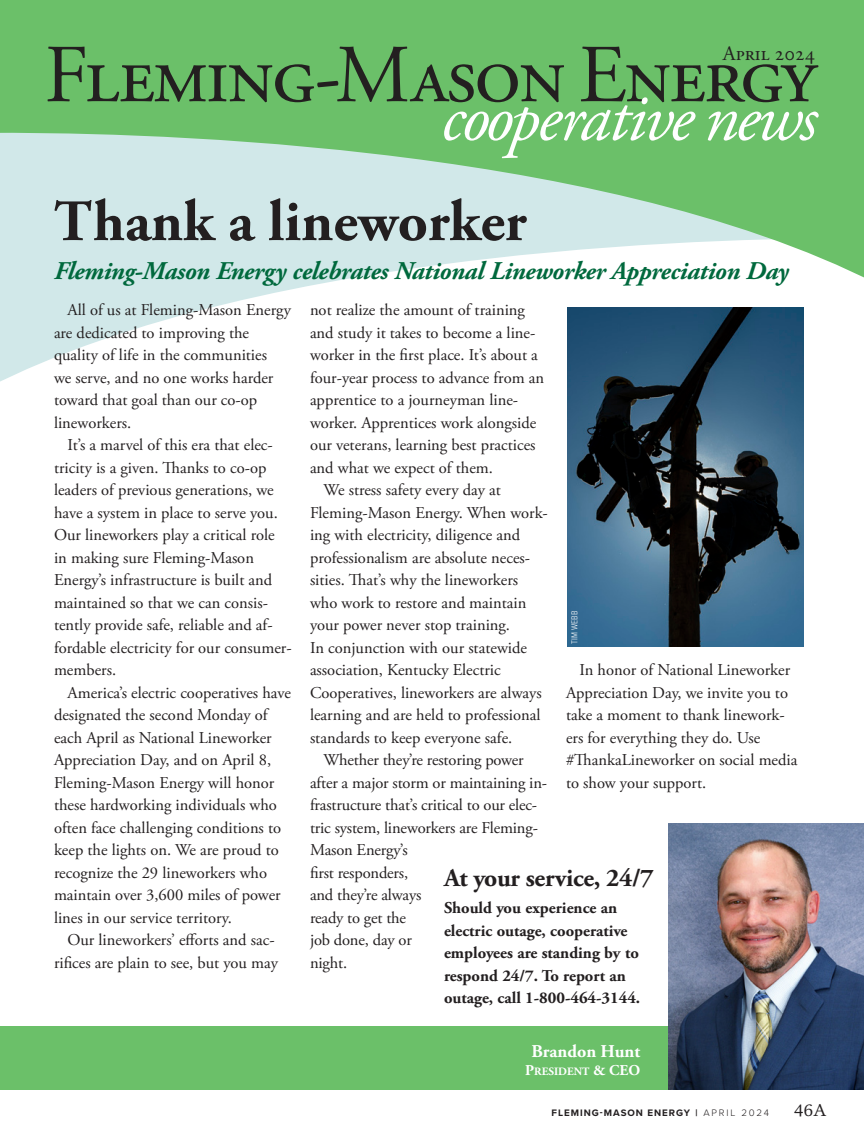
<style>
.page{position:relative;width:864px;height:1134px;background:#fff}
.page>*{position:absolute;margin:0;border:0;box-sizing:border-box;transform-origin:0 0}
.t1{font:82.2px "Adobe Garamond Pro";letter-spacing:-.03em;color:#231f20}
.t2{font:italic 68.85px "Adobe Garamond Pro";letter-spacing:-.04em;color:#fff}
.FLEMING_header{font:700 58.5px "Adobe Garamond Pro";color:#231f20}
.FLEMING_Deck{font:italic 700 25.5px "Adobe Garamond Pro";letter-spacing:-.015em;color:#00693d}
.FLEMING_header-2{font:700 25.5px "Adobe Garamond Pro";letter-spacing:-.01em;color:#231f20}
.t3{font:20.55px "Adobe Garamond Pro";color:#231f20}
.t4{font:700 18px "Adobe Garamond Pro";color:#fff}
.t5{font:18px "Ashbury";color:#231f20}
.FLEMING_bodycopy{font:16.5px/22.5px "Adobe Garamond Pro";color:#231f20}
.At_Your_Service_Body_Copy{font:700 16.5px/22.5px "Adobe Garamond Pro";color:#231f20}
.t6{font:700 11.25px "Adobe Garamond Pro";color:#fff}
.t7{font:700 9.75px "Proxima Nova";letter-spacing:.1em;color:#231f20}
.Credit-INTERNAL{font:300 9px "Proxima Nova Cond";color:#fff}
.s1{font-size:15px}
.s2{font-weight:300}
</style>
<div class="page">
<svg style="left:0;top:284px;width:568px;height:104px"></svg>
<svg style="left:0;top:0;width:864px;height:284px;background:#94d09b"></svg>
<div style="left:0;top:1026px;width:754px;height:63px;background:#6bc069"></div>
<img style="left:668px;top:823px;width:196px;height:266px">
<img style="left:568px;top:307px;width:236px;height:340px">
<p class="t3" style="left:723px;top:41px;width:93px">April 2024</p>
<p class="t1" style="left:44px;top:26px;width:774px">Fleming-Mason Energy</p>
<p class="t2" style="left:441px;top:77px;width:378px">cooperative news</p>
<p class="FLEMING_header" style="left:54px;top:187px;width:474px">Thank a lineworker</p>
<p class="FLEMING_Deck" style="left:54px;top:256px;width:736px">Fleming-Mason Energy celebrates National Lineworker Appreciation Day</p>
<p class="FLEMING_bodycopy" style="left:54px;top:299px;width:238px;text-indent:14px">All of us at Fleming-Mason Energy are dedicated to improving the quality of life in the communities<br>we serve, and no one works harder toward that goal than our co-op lineworkers.</p>
<p class="FLEMING_bodycopy" style="left:54px;top:434px;width:239px;text-indent:14px">It’s a marvel of this era that elec&shy;tricity is a given. Thanks to co-op leaders of previous generations, we have a system in place to serve you.<br>Our lineworkers play a critical role in making sure Fleming-Mason Energy’s infrastructure is built and maintained so that we can consis&shy;tently provide safe, reliable and af&shy;fordable electricity for our consumer&shy;members.</p>
<p class="FLEMING_bodycopy" style="left:54px;top:682px;width:239px;text-indent:14px">America’s electric cooperatives have designated the second Monday of each April as National Lineworker Appreciation Day, and on April 8, Fleming-Mason Energy will honor these hardworking individuals who often face challenging conditions to keep the lights on. We are proud to recognize the 29 lineworkers who maintain over 3,600 miles of power lines in our service territory.</p>
<p class="FLEMING_bodycopy" style="left:54px;top:929px;width:226px;text-align:right">Our lineworkers’ efforts and sac&shy;rifices are plain to see, but you may</p>
<p class="FLEMING_bodycopy" style="left:310px;top:299px;width:236px">not realize the amount of training and study it takes to become a line&shy;worker in the first place. It’s about a four-year process to advance from an apprentice to a journeyman line&shy;worker. Apprentices work alongside our veterans, learning best practices and what we expect of them.</p>
<p class="FLEMING_bodycopy" style="left:310px;top:479px;width:239px;text-indent:14px">We stress safety every day at Fleming-Mason Energy. When work&shy;ing with electricity, diligence and professionalism are absolute neces&shy;sities. That’s why the lineworkers who work to restore and maintain your power never stop training.<br>In conjunction with our statewide association, Kentucky Electric Cooperatives, lineworkers are always learning and are held to professional standards to keep everyone safe.</p>
<p class="FLEMING_bodycopy" style="left:310px;top:749px;width:239px;text-indent:14px">Whether they’re restoring power after a major storm or maintaining in&shy;frastructure that’s critical to our elec&shy;tric system, lineworkers are Fleming-<br>Mason Energy’s<br>first responders,<br>and they’re always<br>ready to get the<br>job done, day or<br>night.</p>
<p class="Credit-INTERNAL" style="left:568px;top:644px;width:34px;rotate:-90deg">TIM WEBB</p>
<p class="FLEMING_bodycopy" style="left:566px;top:659px;width:233px;text-indent:14px">In honor of National Lineworker<br>Appreciation Day, we invite you to take a moment to thank linework&shy;ers for everything they do. Use #ThankaLineworker on social media to show your support.</p>
<p class="FLEMING_header-2" style="left:444px;top:863px;width:211px">At your service, 24/7</p>
<p class="At_Your_Service_Body_Copy" style="left:444px;top:897px;width:198px">Should you experience an electric outage, cooperative employees are standing by to respond 24/7. To report an outage, call 1-800-464-3144.</p>
<p class="t4" style="left:532px;top:1041px;width:110px">Brandon Hunt</p>
<p class="t6" style="left:525px;top:1065px;width:116px"><span class="s1">P</span>RESIDENT <span class="s1">&amp; CEO</span></p>
<p class="t7" style="left:552px;top:1106px;width:219px">FLEMING-MASON ENERGY | <span class="s2">APRIL 2024</span></p>
<p class="t5" style="left:794px;top:1099px;width:34px">46A</p>
</div>
